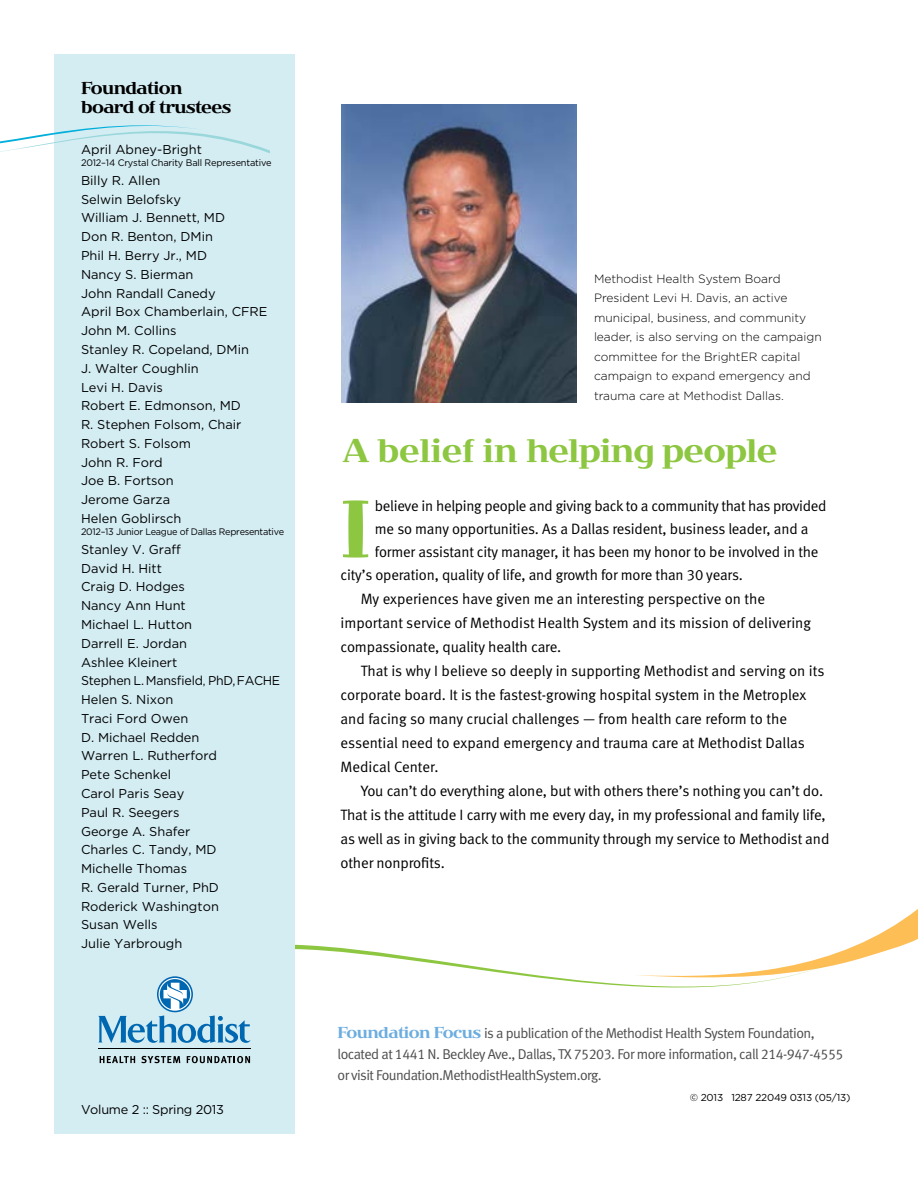
<style>
.page{position:relative;width:918px;height:1188px;background:#fff}
.page>*{position:absolute;margin:0;border:0;box-sizing:border-box;transform-origin:0 0}
.t1{font:84.45px "Jimbo MM 525 725";color:#8dc640}
.t2{font:34.05px "Jimbo MM 525 725";letter-spacing:-.02em;color:#8dc640}
.t3{font:18px/18.6px "Jimbo MM 525 725";letter-spacing:-.03em;color:#000}
.t4{font:15px "Meta Normal LF";letter-spacing:-.01em;color:#000}
.t5{font:14.25px/21px "Meta Normal LF";letter-spacing:-.035em;color:#4d4d4f}
.t6{font:12.9px/18.8px "Gotham";color:#000}
.t7{font:12.75px "Gotham";letter-spacing:-.02em;color:#000}
.t8{font:300 12px/19.5px "Gotham";color:#000}
.t9{font:10.05px "Gotham";letter-spacing:-.02em;color:#000}
.t10{font:9.45px "Gotham";letter-spacing:-.03em;color:#000}
.s1{font-size:11.4px}
.s2{font-size:12.75px}
.s3{font-family:"Jimbo MM 525 725";font-size:16.5px;color:#6caddf}
</style>
<div class="page">
<img style="left:341px;top:104px;width:235px;height:298px">
<svg style="left:864px;top:909px;width:54px;height:49px"></svg>
<svg style="left:295px;top:942px;width:569px;height:46px"></svg>
<div style="left:54px;top:54px;width:241px;height:1080px;background:#d4edf3"></div>
<svg style="left:0;top:125px;width:270px;height:29px"></svg>
<hr style="left:99px;top:1049px;width:152px;height:1px;background:#000">
<svg style="left:157px;top:976px;width:36px;height:36px"></svg>
<svg style="left:98px;top:978px;width:152px;height:65px"></svg>
<svg style="left:100px;top:1056px;width:35px;height:7px"></svg>
<svg style="left:141px;top:1056px;width:39px;height:7px"></svg>
<svg style="left:187px;top:1056px;width:63px;height:7px"></svg>
<p class="t3" style="left:81px;top:80px;width:152px">Foundation board of trustees</p>
<p class="t6" style="left:81px;top:140px;width:122px">April Abney-Bright</p>
<p class="t10" style="left:81px;top:158px;width:192px">2012–14 Crystal Charity Ball Representative</p>
<p class="t6" style="left:81px;top:171px;width:188px">Billy R. Allen<br>Selwin Belofsky<br>William J. Bennett, MD<br>Don R. Benton, DMin<br>Phil H. Berry Jr., MD<br>Nancy S. Bierman<br>John Randall Canedy<br>April Box Chamberlain, CFRE<br>John M. Collins<br>Stanley R. Copeland, DMin<br>J. Walter Coughlin<br>Levi H. Davis<br>Robert E. Edmonson, MD<br>R. Stephen Folsom, Chair<br>Robert S. Folsom<br>John R. Ford<br>Joe B. Fortson<br>Jerome Garza<br>Helen Goblirsch</p>
<p class="t10" style="left:81px;top:526px;width:205px">2012–13 Junior League of Dallas Representative</p>
<p class="t6" style="left:81px;top:540px;width:201px">Stanley V. Graff<br>David H. Hitt<br>Craig D. Hodges<br>Nancy Ann Hunt<br>Michael L. Hutton<br>Darrell E. Jordan<br>Ashlee Kleinert<br>Stephen L. Mansfield<span class="s1">,</span> <span class="s2">PhD, FACHE<br></span>Helen S. Nixon<br>Traci Ford Owen<br>D. Michael Redden<br>Warren L. Rutherford<br>Pete Schenkel<br>Carol Paris Seay<br>Paul R. Seegers<br>George A. Shafer<br>Charles C. Tandy, MD<br>Michelle Thomas<br>R. Gerald Turner, PhD<br>Roderick Washington<br>Susan Wells<br>Julie Yarbrough</p>
<p class="t7" style="left:81px;top:1103px;width:145px">Volume 2 :: Spring 2013</p>
<p class="t8" style="left:594px;top:269px;width:229px">Methodist Health System Board President Levi H. Davis, an active municipal, business, and community leader, is also serving on the campaign committee for the BrightER capital campaign to expand emergency and trauma care at Methodist Dallas.</p>
<h2 class="t2" style="left:342px;top:433px;width:436px">A belief in helping people</h2>
<h1 class="t1" style="left:341px;top:484px;width:32px">I</h1>
<p class="t4" style="left:375px;top:497px;width:453px">believe in helping people and giving back to a community that has provided</p>
<p class="t4" style="left:375px;top:520px;width:435px">me so many opportunities. As a Dallas resident, business leader, and a</p>
<p class="t4" style="left:375px;top:543px;width:445px">former assistant city manager, it has been my honor to be involved in the</p>
<p class="t4" style="left:341px;top:567px;width:404px">city’s operation, quality of life, and growth for more than 30 years.</p>
<p class="t4" style="left:361px;top:591px;width:406px">My experiences have given me an interesting perspective on the</p>
<p class="t4" style="left:341px;top:615px;width:472px">important service of Methodist Health System and its mission of delivering</p>
<p class="t4" style="left:341px;top:639px;width:222px">compassionate, quality health care.</p>
<p class="t4" style="left:361px;top:663px;width:465px">That is why I believe so deeply in supporting Methodist and serving on its</p>
<p class="t4" style="left:341px;top:687px;width:467px">corporate board. It is the fastest-growing hospital system in the Metroplex</p>
<p class="t4" style="left:341px;top:711px;width:448px">and facing so many crucial challenges — from health care reform to the</p>
<p class="t4" style="left:341px;top:735px;width:466px">essential need to expand emergency and trauma care at Methodist Dallas</p>
<p class="t4" style="left:341px;top:759px;width:100px">Medical Center.</p>
<p class="t4" style="left:361px;top:783px;width:464px">You can’t do everything alone, but with others there’s nothing you can’t do.</p>
<p class="t4" style="left:341px;top:807px;width:487px">That is the attitude I carry with me every day, in my professional and family life,</p>
<p class="t4" style="left:341px;top:831px;width:490px">as well as in giving back to the community through my service to Methodist and</p>
<p class="t4" style="left:341px;top:855px;width:106px">other nonprofits.</p>
<p class="t5" style="left:338px;top:1022px;width:507px"><span class="s3">Foundation Focus</span> is a publication of the Methodist Health System Foundation, located at 1441 N. Beckley Ave., Dallas, TX 75203. For more information, call 214-947-4555 or visit Foundation.MethodistHealthSystem.org.</p>
<p class="t9" style="left:690px;top:1092px;width:162px">© 2013 1287 22049 0313 (05/13)</p>
</div>
